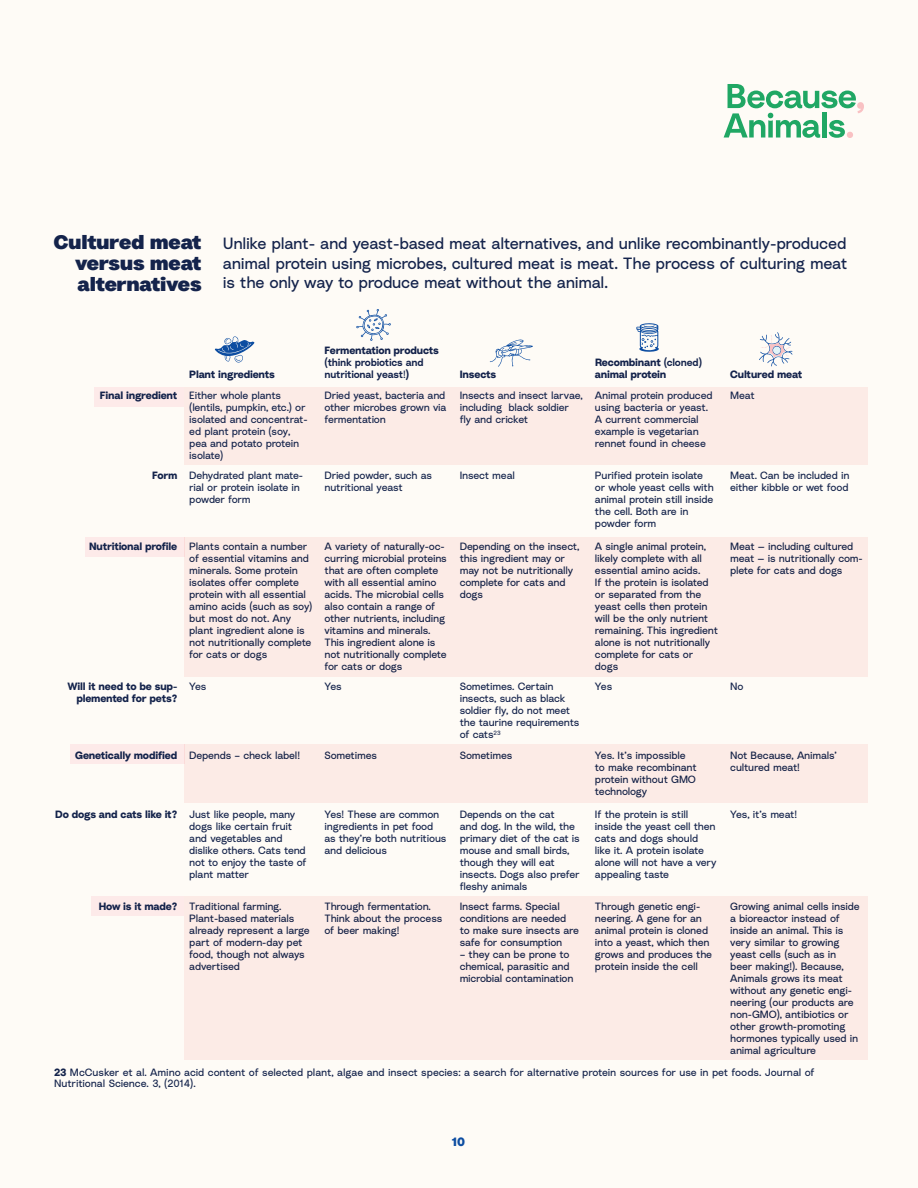
<style>
.page{position:relative;width:918px;height:1188px;background:#fefbf6}
.page>*{position:absolute;margin:0;border:0;box-sizing:border-box;transform-origin:0 0}
.Hed{font:800 19.5px/21px "Radial Trial";letter-spacing:-.01em;color:#14234b;text-align:justify}
.body{font:16.2px/19.5px "Radial";letter-spacing:-.02em;color:#14234b;text-align:justify}
.t1{font:900 12px "Radial Trial";color:#0d4da1}
.Footnote{font:10.5px/12px "Radial";letter-spacing:-.02em;color:#14234b}
.t2{font:700 10.5px/12px "Radial";letter-spacing:-.02em;color:#14234b}
.t3{font:600 10.5px/12px "Radial Trial";letter-spacing:-.02em;color:#14234b}
.s1{font-family:"Radial";font-weight:700}
.s2{font-family:"Radial";font-weight:400}
.s3{font-family:"Radial Trial";font-weight:600}
.s4{font-weight:700}
</style>
<div class="page">
<div style="left:92px;top:896px;width:92px;height:20px;background:#fdeae9"></div>
<div style="left:70px;top:745px;width:114px;height:19px;background:#fdeae9"></div>
<div style="left:85px;top:537px;width:99px;height:19px;background:#fdeae9"></div>
<div style="left:94px;top:387px;width:90px;height:19px;background:#fdeae9"></div>
<div style="left:184px;top:387px;width:684px;height:77px;background:#fdeae9"></div>
<svg style="left:490px;top:340px;width:43px;height:27px"></svg>
<svg style="left:215px;top:336px;width:39px;height:27px"></svg>
<svg style="left:759px;top:332px;width:33px;height:34px"></svg>
<svg style="left:356px;top:309px;width:35px;height:32px"></svg>
<svg style="left:724px;top:84px;width:140px;height:54px"></svg>
<div style="left:184px;top:537px;width:684px;height:139px;background:#fdeae9"></div>
<div style="left:184px;top:745px;width:684px;height:58px;background:#fdeae9"></div>
<div style="left:184px;top:896px;width:684px;height:164px;background:#fdeae9"></div>
<svg style="left:636px;top:323px;width:23px;height:29px"></svg>
<p class="Hed" style="left:75px;top:230px;width:128px;text-indent:-22px">Cultured meat versus meat alternatives</p>
<p class="body" style="left:223px;top:233px;width:626px">Unlike plant- and yeast-based meat alternatives, and unlike recombinantly-produced animal protein using microbes, cultured meat is meat. The process of culturing meat is the only way to produce meat without the animal.</p>
<p class="t2" style="left:189px;top:368px;width:87px">Plant ingredients</p>
<p class="t3" style="left:324px;top:344px;width:116px"><span class="s1">Fermentation products </span>(think probiotics and nutritional yeast<span class="s2">!</span><span class="s1">)</span></p>
<p class="t2" style="left:460px;top:368px;width:38px">Insects</p>
<p class="t2" style="left:595px;top:356px;width:109px">Recombinant <span class="s3">(cloned) </span>animal protein</p>
<p class="t2" style="left:730px;top:368px;width:74px">Cultured meat</p>
<p class="t2" style="left:100px;top:389px;width:79px">Final ingredient</p>
<p class="Footnote" style="left:189px;top:389px;width:120px">Either whole plants (lentils, pumpkin, etc.) or isolated and concentrat&shy;ed plant protein (soy, pea and potato protein isolate)</p>
<p class="Footnote" style="left:324px;top:389px;width:123px;text-align:justify">Dried yeast, bacteria and other microbes grown via fermentation</p>
<p class="Footnote" style="left:460px;top:389px;width:125px">Insects and insect larvae, including black soldier fly and cricket</p>
<p class="Footnote" style="left:595px;top:389px;width:119px">Animal protein produced using bacteria or yeast.<br>A current commercial example is vegetarian rennet found in cheese</p>
<p class="Footnote" style="left:730px;top:389px;width:26px">Meat</p>
<p class="t2" style="left:152px;top:469px;width:27px">Form</p>
<p class="Footnote" style="left:189px;top:469px;width:115px">Dehydrated plant mate&shy;rial or protein isolate in powder form</p>
<p class="Footnote" style="left:324px;top:469px;width:109px">Dried powder, such as nutritional yeast</p>
<p class="Footnote" style="left:460px;top:469px;width:57px">Insect meal</p>
<p class="Footnote" style="left:595px;top:469px;width:120px">Purified protein isolate or whole yeast cells with animal protein still inside the cell. Both are in powder form</p>
<p class="Footnote" style="left:730px;top:469px;width:121px">Meat. Can be included in either kibble or wet food</p>
<p class="t2" style="left:89px;top:540px;width:90px">Nutritional profile</p>
<p class="Footnote" style="left:189px;top:540px;width:125px">Plants contain a number of essential vitamins and minerals. Some protein isolates offer complete protein with all essential amino acids (such as soy) but most do not. Any plant ingredient alone is not nutritionally complete for cats or dogs</p>
<p class="Footnote" style="left:324px;top:540px;width:124px">A variety of naturally-oc&shy;curring microbial proteins that are often complete with all essential amino acids. The microbial cells also contain a range of other nutrients, including vitamins and minerals.<br>This ingredient alone is not nutritionally complete for cats or dogs</p>
<p class="Footnote" style="left:460px;top:540px;width:121px">Depending on the insect, this ingredient may or may not be nutritionally complete for cats and dogs</p>
<p class="Footnote" style="left:595px;top:540px;width:125px">A single animal protein, likely complete with all essential amino acids.<br>If the protein is isolated or separated from the yeast cells then protein will be the only nutrient remaining. This ingredient alone is not nutritionally complete for cats or dogs</p>
<p class="Footnote" style="left:730px;top:540px;width:134px">Meat — including cultured meat — is nutritionally com&shy;plete for cats and dogs</p>
<p class="t2" style="left:68px;top:680px;width:111px;text-align:right">Will it need to be sup&shy;plemented for pets?</p>
<p class="Footnote" style="left:189px;top:680px;width:19px">Yes</p>
<p class="Footnote" style="left:324px;top:680px;width:19px">Yes</p>
<p class="Footnote" style="left:460px;top:680px;width:121px">Sometimes. Certain insects, such as black soldier fly, do not meet the taurine requirements of cats<sup>23</sup></p>
<p class="Footnote" style="left:595px;top:680px;width:19px">Yes</p>
<p class="Footnote" style="left:730px;top:680px;width:15px">No</p>
<p class="t2" style="left:75px;top:749px;width:103px">Genetically modified</p>
<p class="Footnote" style="left:189px;top:749px;width:112px">Depends – check label!</p>
<p class="Footnote" style="left:324px;top:749px;width:54px">Sometimes</p>
<p class="Footnote" style="left:460px;top:749px;width:54px">Sometimes</p>
<p class="Footnote" style="left:595px;top:749px;width:103px">Yes. It’s impossible to make recombinant protein without GMO technology</p>
<p class="Footnote" style="left:730px;top:749px;width:108px">Not Because, Animals’ cultured meat!</p>
<p class="t2" style="left:55px;top:807px;width:123px">Do dogs and cats like it?</p>
<p class="Footnote" style="left:189px;top:808px;width:119px">Just like people, many dogs like certain fruit and vegetables and dislike others. Cats tend not to enjoy the taste of plant matter</p>
<p class="Footnote" style="left:324px;top:808px;width:123px">Yes! These are common ingredients in pet food as they’re both nutritious and delicious</p>
<p class="Footnote" style="left:460px;top:808px;width:122px">Depends on the cat<br>and dog. In the wild, the primary diet of the cat is mouse and small birds, though they will eat insects. Dogs also prefer fleshy animals</p>
<p class="Footnote" style="left:595px;top:808px;width:123px">If the protein is still inside the yeast cell then cats and dogs should like it. A protein isolate alone will not have a very appealing taste</p>
<p class="Footnote" style="left:730px;top:808px;width:68px">Yes, it’s meat!</p>
<p class="t2" style="left:99px;top:900px;width:80px">How is it made?</p>
<p class="Footnote" style="left:189px;top:900px;width:122px">Traditional farming.<br>Plant-based materials already represent a large part of modern-day pet food, though not always advertised</p>
<p class="Footnote" style="left:324px;top:900px;width:119px">Through fermentation.<br>Think about the process of beer making!</p>
<p class="Footnote" style="left:460px;top:900px;width:121px">Insect farms. Special conditions are needed to make sure insects are safe for consumption</p>
<p class="Footnote" style="left:595px;top:900px;width:119px">Through genetic engi&shy;neering. A gene for an animal protein is cloned into a yeast, which then grows and produces the protein inside the cell</p>
<p class="Footnote" style="left:730px;top:900px;width:131px">Growing animal cells inside a bioreactor instead of inside an animal. This is very similar to growing yeast cells (such as in beer making!). Because,<br>Animals grows its meat without any genetic engi&shy;neering (our products are non-GMO), antibiotics or other growth-promoting hormones typically used in animal agriculture</p>
<p class="Footnote" style="left:460px;top:948px;width:115px">– they can be prone to chemical, parasitic and microbial contamination</p>
<p class="Footnote" style="left:54px;top:1066px;width:762px;line-height:11.2px"><span class="s4">23</span> McCusker et al. Amino acid content of selected plant, algae and insect species: a search for alternative protein sources for use in pet foods. Journal of<br>Nutritional Science. 3, (2014).</p>
<p class="t1" style="left:452px;top:1133px;width:14px">10</p>
</div>
